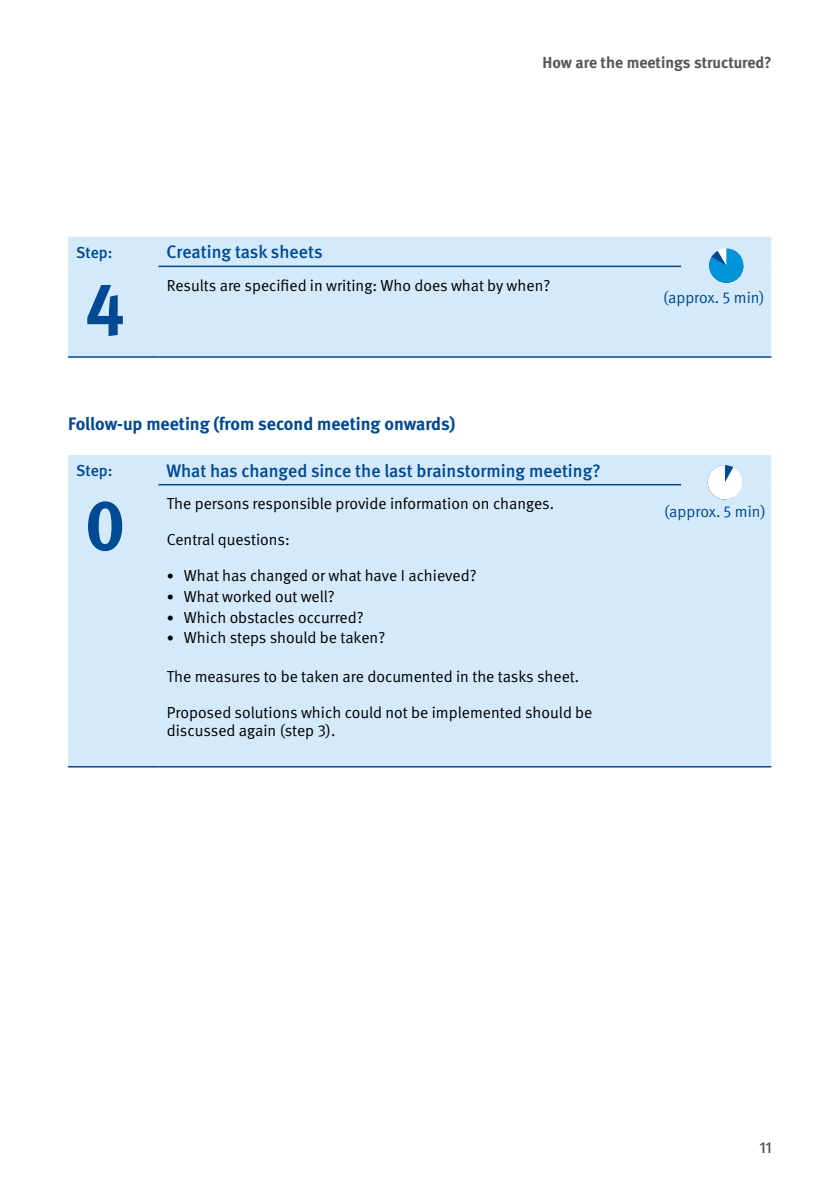
<style>
.page{position:relative;width:840px;height:1191px;background:#fff}
.page>*{position:absolute;margin:0;border:0;box-sizing:border-box;transform-origin:0 0}
.t1{font:700 72px "DGUV Meta";color:#004993}
.t2{font:500 18px "DGUV Meta";color:#004993}
.t3{font:700 18px "DGUV Meta";color:#004993}
.t4{font:16px/18px "DGUV Meta";color:#000}
.t5{font:700 16px "DGUV Meta";color:#565656}
.t6{font:16px "DGUV Meta";color:#004993}
.t7{font:500 16px "DGUV Meta";color:#004993}
.t8{font:500 16px "DGUV Meta";color:#565656}
.s1{font-size:14px}
</style>
<div class="page">
<div style="left:68px;top:283px;width:703px;height:73px;background:#d4eafa"></div>
<hr style="left:68px;top:356px;width:90px;height:2px;background:#004993">
<hr style="left:158px;top:356px;width:522px;height:2px;background:#004993">
<hr style="left:680px;top:356px;width:91px;height:2px;background:#004993">
<div style="left:68px;top:500px;width:703px;height:266px;background:#d4eafa"></div>
<hr style="left:68px;top:766px;width:90px;height:1px;background:#004993">
<hr style="left:158px;top:766px;width:522px;height:1px;background:#004993">
<hr style="left:680px;top:766px;width:91px;height:1px;background:#004993">
<svg style="left:68px;top:237px;width:703px;height:46px;background:#c9e3f6"></svg>
<div style="left:68px;top:455px;width:703px;height:45px;background:#d4eafa"></div>
<p class="t5" style="left:542px;top:53px;width:231px">How are the meetings structured?</p>
<p class="t7" style="left:76px;top:243px;width:38px">Step:</p>
<p class="t2" style="left:166px;top:242px;width:157px">Creating task sheets</p>
<h1 class="t1" style="left:85px;top:265px;width:41px">4</h1>
<p class="t4" style="left:167px;top:276px;width:384px">Results are specified in writing: Who does what by when?</p>
<p class="t3" style="left:68px;top:412px;width:388px">Follow-up meeting (from second meeting onwards)</p>
<p class="t7" style="left:76px;top:461px;width:38px">Step:</p>
<p class="t2" style="left:166px;top:460px;width:435px">What has changed since the last brainstorming meeting?</p>
<h1 class="t1" style="left:85px;top:482px;width:41px">0</h1>
<p class="t4" style="left:167px;top:495px;width:388px">The persons responsible provide information on changes.</p>
<p class="t4" style="left:167px;top:531px;width:124px">Central questions:</p>
<p class="t4" style="left:167px;top:567px;width:311px"><span class="s1">•</span> What has changed or what have I achieved?</p>
<p class="t4" style="left:167px;top:587px;width:169px"><span class="s1">•</span> What worked out well?</p>
<p class="t4" style="left:167px;top:608px;width:198px"><span class="s1">•</span> Which obstacles occurred?</p>
<p class="t4" style="left:167px;top:629px;width:220px"><span class="s1">•</span> Which steps should be taken?</p>
<p class="t4" style="left:167px;top:668px;width:413px">The measures to be taken are documented in the tasks sheet.</p>
<p class="t4" style="left:167px;top:704px;width:427px">Proposed solutions which could not be implemented should be discussed again (step 3).</p>
<p class="t6" style="left:662px;top:288px;width:103px">(approx. 5 min)</p>
<p class="t6" style="left:663px;top:502px;width:103px">(approx. 5 min)</p>
<p class="t8" style="left:759px;top:1137px;width:14px">11</p>
</div>
